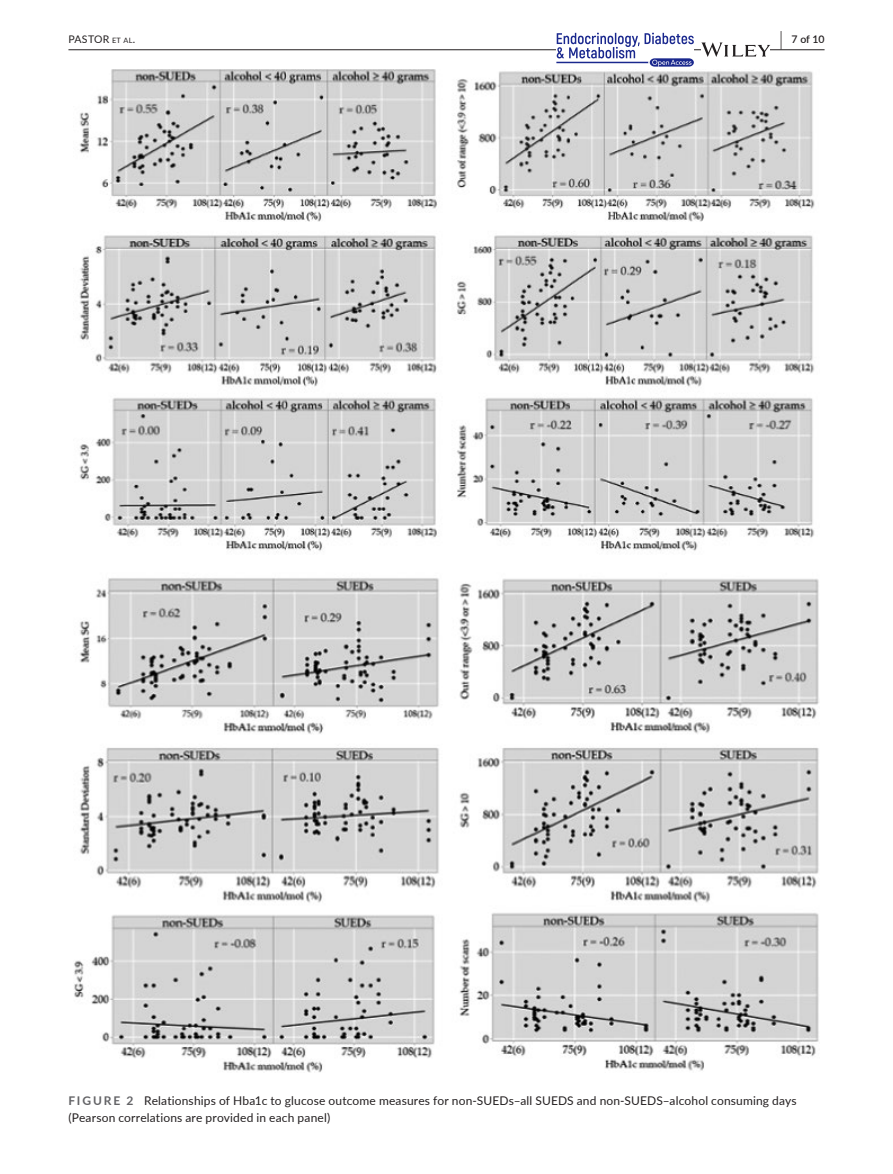
<style>
.page{position:relative;width:893px;height:1174px;background:#fff}
.page>*{position:absolute;margin:0;border:0;box-sizing:border-box;transform-origin:0 0}
.t1{font:12px/16.5px "Lato";letter-spacing:.015em;color:#231f20}
.t2{font:10.5px "Lato";letter-spacing:.02em;color:#231f20}
.t3{font:600 10.5px "Lato";color:#231f20}
.s1{font-size:7.35px}
.s2{font-size:19.5px}
.s3{font-weight:700;color:#636366}
</style>
<div class="page">
<hr style="left:68px;top:49px;width:756px;height:1px;background:#231f20">
<svg style="left:556px;top:33px;width:138px;height:34px"></svg>
<svg style="left:701px;top:42px;width:69px;height:15px"></svg>
<img style="left:74px;top:69px;width:745px;height:1003px">
<p class="t2" style="left:68px;top:31px;width:68px">PASTOR <span class="s1">et al</span>.</p>
<p class="t3" style="left:780px;top:31px;width:46px"><span class="s2">|</span> 7 of 10</p>
<p class="t1" style="left:68px;top:1092px;width:730px"><span class="s3">FIGURE 2</span> Relationships of Hba1c to glucose outcome measures for non-SUEDs–all SUEDS and non-SUEDS–alcohol consuming days (Pearson correlations are provided in each panel)</p>
</div>
